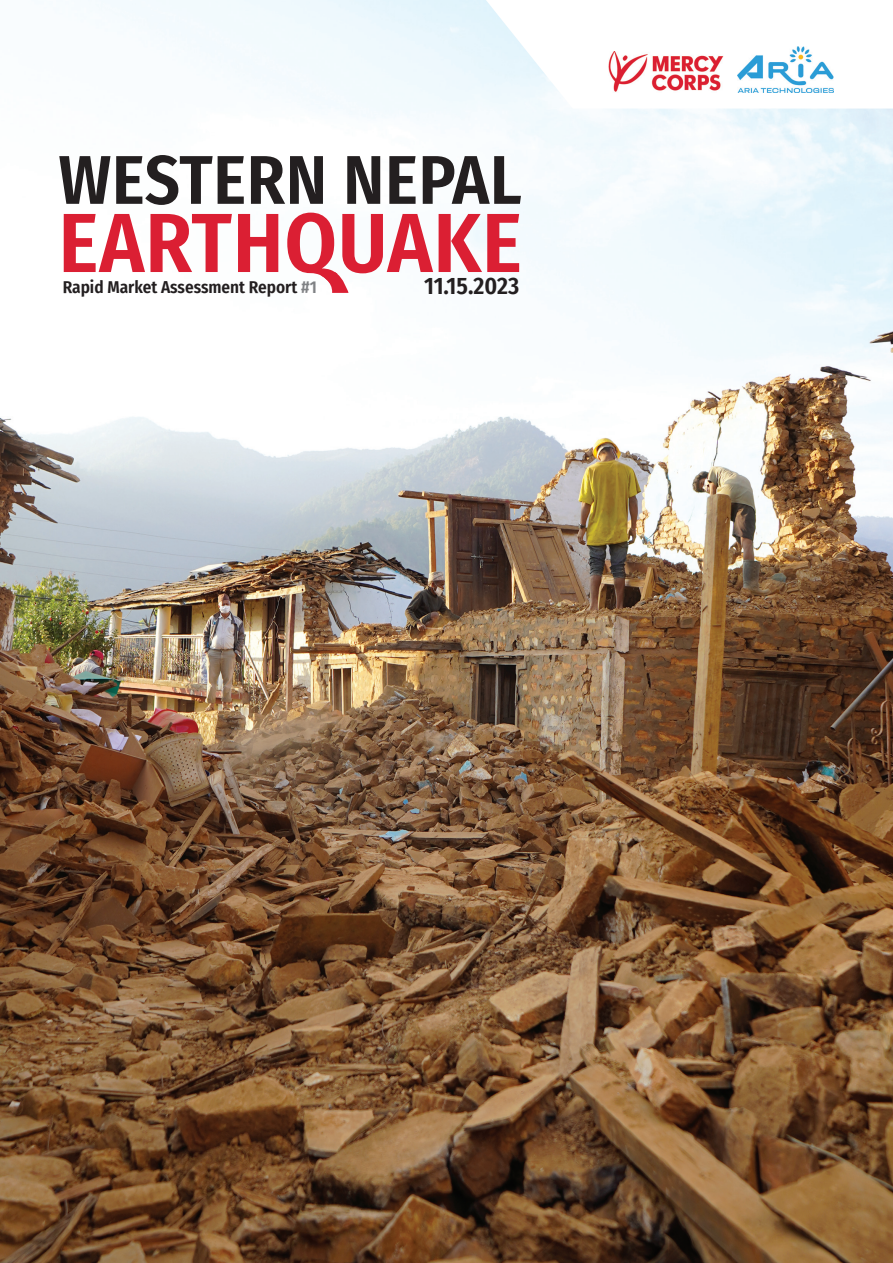
<style>
.page{position:relative;width:893px;height:1263px;background:#fff}
.page>*{position:absolute;margin:0;border:0;box-sizing:border-box;transform-origin:0 0}
.t1{font:600 83.85px "Fira Sans Condensed";letter-spacing:.01em;color:#db1f33}
.t2{font:600 68.85px "Fira Sans Condensed";letter-spacing:.01em;color:#231f20}
.t3{font:600 23.85px "Fira Sans Condensed";color:#231f20}
.t4{font:600 17.1px "Fira Sans Condensed";color:#231f20}
.s1{color:#808285}
</style>
<div class="page">
<img style="left:0;top:0;width:893px;height:1263px">
<svg style="left:466px;top:0;width:427px;height:109px"></svg>
<svg style="left:321px;top:272px;width:27px;height:21px"></svg>
<img style="left:609px;top:51px;width:115px;height:41px">
<img style="left:737px;top:46px;width:96px;height:46px">
<h2 class="t2" style="left:58px;top:139px;width:465px">WESTERN NEPAL</h2>
<h1 class="t1" style="left:59px;top:194px;width:465px">EARTHQUAKE</h1>
<h3 class="t3" style="left:424px;top:271px;width:97px">11.15.2023</h3>
<p class="t4" style="left:63px;top:277px;width:255px">Rapid Market Assessment Report <span class="s1">#1</span></p>
</div>
